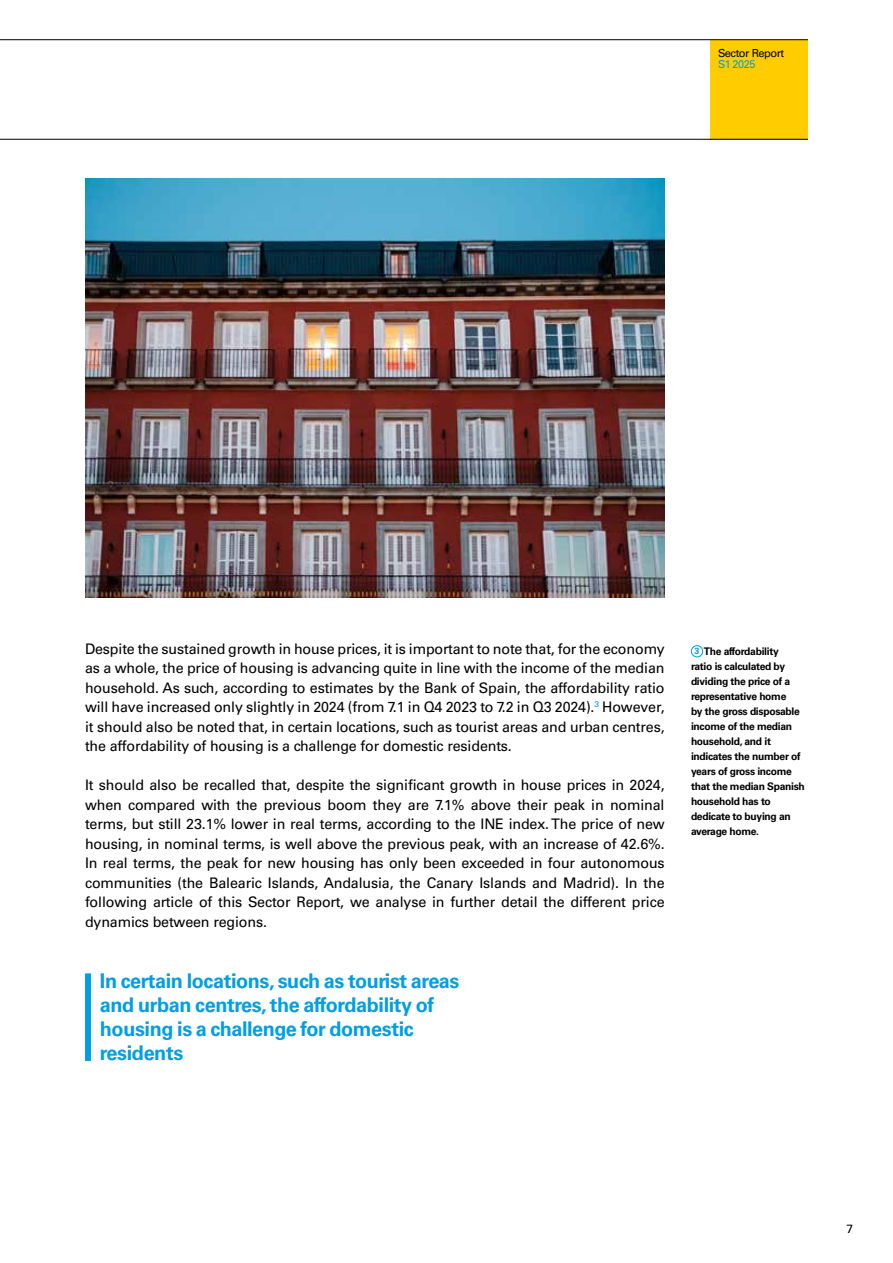
<style>
.page{position:relative;width:893px;height:1263px;background:#fff}
.page>*{position:absolute;margin:0;border:0;box-sizing:border-box;transform-origin:0 0}
.t1{font:700 20.25px/24px "Univers LT Std";letter-spacing:-.02em;color:#009fe3}
.t2{font:14.55px/19.5px "Univers LT Std";letter-spacing:-.01em;color:#000;text-align:justify}
.t3{font:12px "Univers LT Std";color:#000}
.t4{font:11.1px "Univers LT Std";letter-spacing:-.04em;color:#000}
.t5{font:11.1px "Univers LT Std";letter-spacing:-.04em;color:#009fe3}
.t6{font:700 10.5px/15px "Univers LT Std";letter-spacing:-.03em;color:#000}
.s1{font-size:9px;color:#009fe3}
</style>
<div class="page">
<img style="left:85px;top:178px;width:580px;height:419px">
<div style="left:710px;top:40px;width:98px;height:100px;background:#fc0"></div>
<hr style="left:0;top:139px;width:808px;height:1px;background:#000">
<hr style="left:0;top:39px;width:808px;height:1px;background:#000">
<div style="left:691px;top:645px;width:12px;height:12px;border:1px solid #009fe3;border-radius:50%"></div>
<div style="left:85px;top:973px;width:6px;height:88px;background:#009fe3"></div>
<p class="t4" style="left:718px;top:46px;width:68px">Sector Report</p>
<p class="t5" style="left:718px;top:58px;width:39px">S1 2025</p>
<p class="t2" style="left:85px;top:639px;width:581px">Despite the sustained growth in house prices, it is important to note that, for the economy as a whole, the price of housing is advancing quite in line with the income of the median household. As such, according to estimates by the Bank of Spain, the affordability ratio will have increased only slightly in 2024 (from 7.1 in Q4 2023 to 7.2 in Q3 2024).<sup>3</sup> However, it should also be noted that, in certain locations, such as tourist areas and urban centres, the affordability of housing is a challenge for domestic residents.</p>
<p class="t2" style="left:85px;top:775px;width:581px">It should also be recalled that, despite the significant growth in house prices in 2024, when compared with the previous boom they are 7.1% above their peak in nominal terms, but still 23.1% lower in real terms, according to the INE index. The price of new housing, in nominal terms, is well above the previous peak, with an increase of 42.6%.<br>In real terms, the peak for new housing has only been exceeded in four autonomous communities (the Balearic Islands, Andalusia, the Canary Islands and Madrid). In the following article of this Sector Report, we analyse in further detail the different price dynamics between regions.</p>
<h1 class="t1" style="left:100px;top:969px;width:361px">In certain locations, such as tourist areas and urban centres, the affordability of housing is a challenge for domestic residents</h1>
<p class="t6" style="left:691px;top:644px;width:115px;text-indent:3px"><span class="s1">3</span> The affordability<br>ratio is calculated by dividing the price of a representative home<br>by the gross disposable income of the median household, and it indicates the number of years of gross income that the median Spanish household has to dedicate to buying an average home.</p>
<p class="t3" style="left:846px;top:1221px;width:8px">7</p>
</div>
